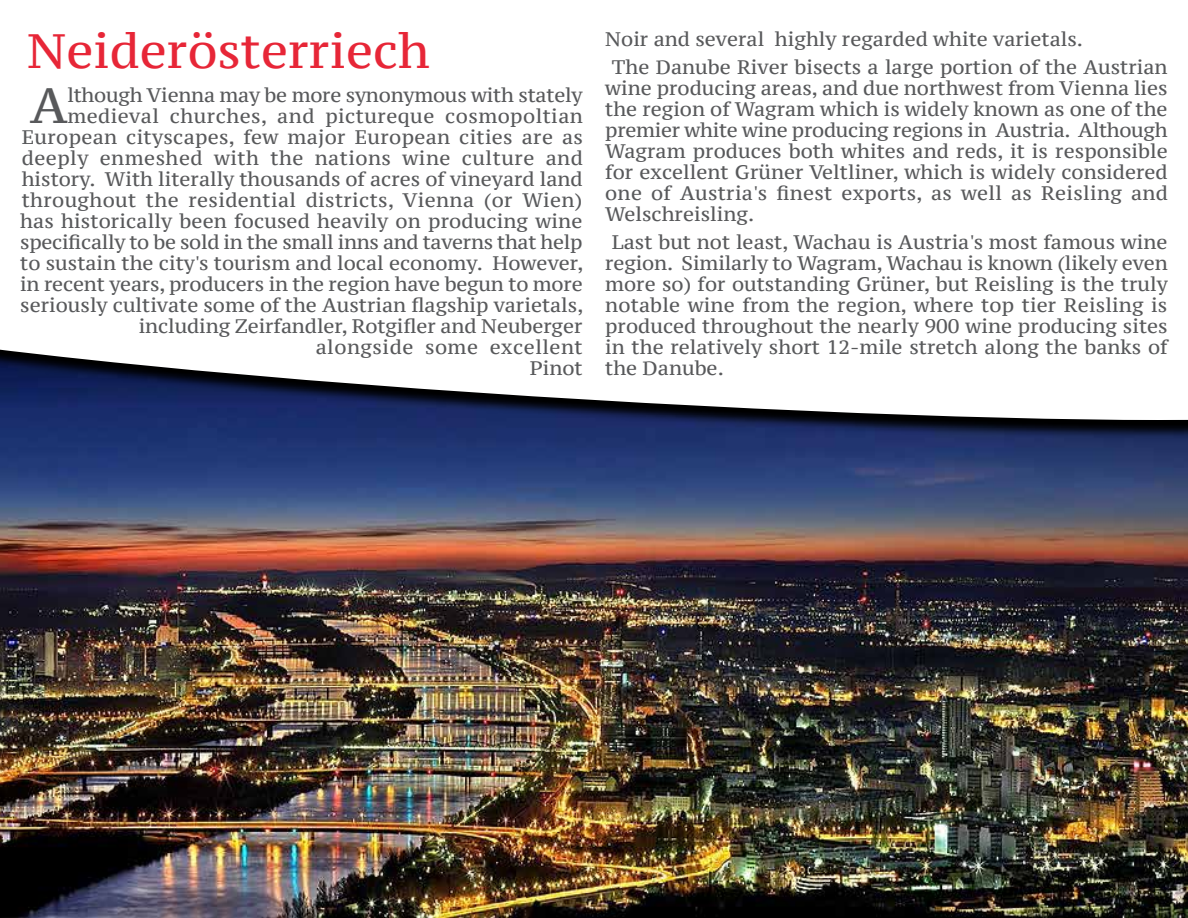
<style>
.page{position:relative;width:1188px;height:918px;background:#fff}
.page>*{position:absolute;margin:0;border:0;box-sizing:border-box;transform-origin:0 0}
.t1{font:49.5px "PT Serif Caption";color:#58595b}
.t2{font:48px "PT Serif Caption";color:#e72637}
.t3{font:19.5px/21px "PT Serif Caption";color:#58595b;text-align:justify}
</style>
<div class="page">
<img style="left:0;top:439px;width:1188px;height:478px">
<svg style="left:0;top:420px;width:1188px;height:19px;background:#17285b"></svg>
<svg style="left:0;top:349px;width:1188px;height:71px"></svg>
<h2 class="t2" style="left:27px;top:20px;width:405px">Neiderösterriech</h2>
<p class="t3" style="left:20px;top:84px;width:565px;text-align:right">lthough Vienna may be more synonymous with stately medieval churches, and pictureque cosmopoltian European cityscapes, few major European cities are as deeply enmeshed with the nations wine culture and history. With literally thousands of acres of vineyard land throughout the residential districts, Vienna (or Wien) has historically been focused heavily on producing wine specifically to be sold in the small inns and taverns that help to sustain the city's tourism and local economy. However, in recent years, producers in the region have begun to more seriously cultivate some of the Austrian flagship varietals, including Zeirfandler, Rotgifler and Neuberger<br>alongside some excellent<br>Pinot</p>
<h1 class="t1" style="left:30px;top:73px;width:39px">A</h1>
<p class="t3" style="left:612px;top:25px;width:557px;line-height:27.8px;text-indent:-7px">Noir and several highly regarded white varietals.<br>The Danube River bisects a large portion of the Austrian</p>
<p class="t3" style="left:605px;top:77px;width:564px">wine producing areas, and due northwest from Vienna lies the region of Wagram which is widely known as one of the premier white wine producing regions in Austria. Although Wagram produces both whites and reds, it is responsible for excellent Grüner Veltliner, which is widely considered one of Austria's finest exports, as well as Reisling and Welschreisling.</p>
<p class="t3" style="left:605px;top:231px;width:564px;text-indent:7px">Last but not least, Wachau is Austria's most famous wine region. Similarly to Wagram, Wachau is known (likely even more so) for outstanding Grüner, but Reisling is the truly notable wine from the region, where top tier Reisling is produced throughout the nearly 900 wine producing sites in the relatively short 12-mile stretch along the banks of the Danube.</p>
</div>
